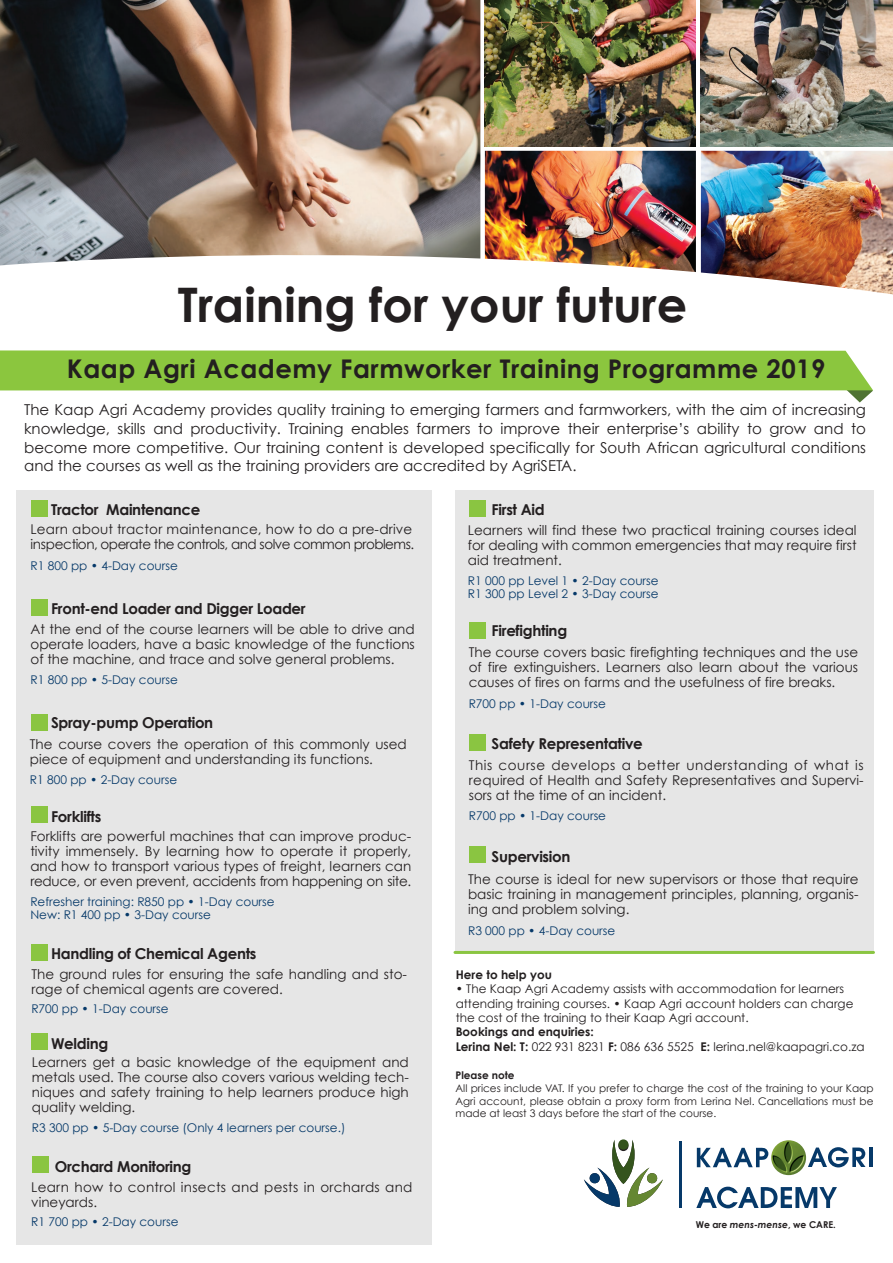
<style>
.page{position:relative;width:893px;height:1263px;background:#fff}
.page>*{position:absolute;margin:0;border:0;box-sizing:border-box;transform-origin:0 0}
.t1{font:700 47.55px "Century Gothic";color:#231f20}
.t2{font:700 25.8px "Century Gothic";letter-spacing:.02em;color:#231f20}
.t3{font:15px/18.8px "Century Gothic";color:#231f20;text-align:justify}
.t4{font:700 15px "Century Gothic";letter-spacing:-.02em;color:#231f20}
.t5{font:13.5px/15px "Century Gothic";color:#231f20;text-align:justify}
.t6{font:13.5px/15px "Century Gothic";letter-spacing:-.02em;color:#231f20}
.t7{font:13.5px/15px "Century Gothic";letter-spacing:.02em;color:#231f20}
.t8{font:12px/13.4px "Century Gothic";color:#063969}
.t9{font:12px/14.4px "Century Gothic";color:#231f20}
.t10{font:700 12px "Century Gothic";color:#231f20}
.t11{font:10.5px/12.6px "Century Gothic";color:#231f20;text-align:justify}
.t12{font:700 10.5px "Century Gothic";color:#231f20}
.t13{font:700 9.45px "Century Gothic";color:#231f20}
.s1{font-weight:700}
.s2{font-style:italic}
</style>
<div class="page">
<div style="left:17px;top:490px;width:415px;height:754px;background:#e6e6e6"></div>
<svg style="left:0;top:350px;width:873px;height:52px"></svg>
<div style="left:455px;top:491px;width:418px;height:461px;background:#e6e6e6"></div>
<img style="left:0;top:0;width:480px;height:265px">
<img style="left:485px;top:0;width:211px;height:147px">
<img style="left:485px;top:151px;width:211px;height:121px">
<img style="left:701px;top:0;width:192px;height:147px">
<img style="left:701px;top:151px;width:192px;height:143px">
<div style="left:32px;top:501px;width:16px;height:16px;background:#8ac541"></div>
<div style="left:32px;top:599px;width:16px;height:17px;background:#8ac541"></div>
<div style="left:32px;top:714px;width:16px;height:16px;background:#8ac541"></div>
<div style="left:32px;top:806px;width:16px;height:17px;background:#8ac541"></div>
<div style="left:32px;top:944px;width:16px;height:17px;background:#8ac541"></div>
<div style="left:32px;top:1033px;width:16px;height:17px;background:#8ac541"></div>
<div style="left:32px;top:1156px;width:17px;height:17px;background:#8ac541"></div>
<div style="left:469px;top:500px;width:17px;height:16px;background:#8ac541"></div>
<div style="left:469px;top:622px;width:17px;height:17px;background:#8ac541"></div>
<div style="left:469px;top:735px;width:17px;height:16px;background:#8ac541"></div>
<div style="left:469px;top:847px;width:17px;height:16px;background:#8ac541"></div>
<hr style="left:455px;top:951px;width:418px;height:3px;background:#8ac541">
<svg style="left:696px;top:1187px;width:141px;height:21px"></svg>
<svg style="left:697px;top:1148px;width:71px;height:19px"></svg>
<svg style="left:808px;top:1147px;width:57px;height:20px"></svg>
<hr style="left:869px;top:1147px;width:3px;height:20px;background:#063969">
<hr style="left:679px;top:1141px;width:2px;height:66px;background:#063969">
<svg style="left:584px;top:1140px;width:79px;height:67px"></svg>
<img style="left:771px;top:1140px;width:35px;height:35px;border-radius:17px">
<h1 class="t1" style="left:178px;top:274px;width:511px">Training for your future</h1>
<h2 class="t2" style="left:67px;top:352px;width:760px">Kaap Agri Academy Farmworker Training Programme 2019</h2>
<p class="t3" style="left:24px;top:400px;width:843px">The Kaap Agri Academy provides quality training to emerging farmers and farmworkers, with the aim of increasing knowledge, skills and productivity. Training enables farmers to improve their enterprise’s ability to grow and to become more competitive. Our training content is developed specifically for South African agricultural conditions and the courses as well as the training providers are accredited by AgriSETA.</p>
<p class="t4" style="left:51px;top:500px;width:151px">Tractor Maintenance</p>
<p class="t6" style="left:31px;top:521px;width:385px">Learn about tractor maintenance, how to do a pre-drive inspection, operate the controls, and solve common problems.</p>
<p class="t8" style="left:31px;top:558px;width:149px">R1 800 pp • 4-Day course</p>
<p class="t4" style="left:51px;top:599px;width:256px">Front-end Loader and Digger Loader</p>
<p class="t5" style="left:31px;top:621px;width:386px">At the end of the course learners will be able to drive and operate loaders, have a basic knowledge of the functions of the machine, and trace and solve general problems.</p>
<p class="t8" style="left:31px;top:672px;width:149px">R1 800 pp • 5-Day course</p>
<p class="t4" style="left:51px;top:713px;width:164px">Spray-pump Operation</p>
<p class="t5" style="left:30px;top:736px;width:378px">The course covers the operation of this commonly used piece of equipment and understanding its functions.</p>
<p class="t8" style="left:30px;top:772px;width:149px">R1 800 pp • 2-Day course</p>
<p class="t4" style="left:51px;top:807px;width:52px">Forklifts</p>
<p class="t5" style="left:30px;top:828px;width:382px">Forklifts are powerful machines that can improve produc&shy;tivity immensely. By learning how to operate it properly, and how to transport various types of freight, learners can reduce, or even prevent, accidents from happening on site.</p>
<p class="t8" style="left:30px;top:894px;width:246px">Refresher training: R850 pp • 1-Day course<br>New: R1 400 pp • 3-Day course</p>
<p class="t4" style="left:51px;top:944px;width:207px">Handling of Chemical Agents</p>
<p class="t5" style="left:31px;top:966px;width:377px">The ground rules for ensuring the safe handling and sto&shy;rage of chemical agents are covered.</p>
<p class="t8" style="left:31px;top:1001px;width:139px">R700 pp • 1-Day course</p>
<p class="t4" style="left:51px;top:1033px;width:59px">Welding</p>
<p class="t5" style="left:32px;top:1054px;width:378px">Learners get a basic knowledge of the equipment and metals used. The course also covers various welding tech&shy;niques and safety training to help learners produce high quality welding.</p>
<p class="t8" style="left:32px;top:1120px;width:315px">R3 300 pp • 5-Day course (Only 4 learners per course.)</p>
<p class="t4" style="left:55px;top:1157px;width:138px">Orchard Monitoring</p>
<p class="t7" style="left:31px;top:1179px;width:383px">Learn how to control insects and pests in orchards and vineyards.</p>
<p class="t8" style="left:31px;top:1215px;width:149px">R1 700 pp • 2-Day course</p>
<p class="t4" style="left:492px;top:500px;width:55px">First Aid</p>
<p class="t5" style="left:468px;top:522px;width:390px">Learners will find these two practical training courses ideal for dealing with common emergencies that may require first aid treatment.</p>
<p class="t8" style="left:468px;top:573px;width:192px">R1 000 pp Level 1 • 2-Day course<br>R1 300 pp Level 2 • 3-Day course</p>
<p class="t4" style="left:492px;top:620px;width:77px">Firefighting</p>
<p class="t5" style="left:469px;top:644px;width:391px">The course covers basic firefighting techniques and the use of fire extinguishers. Learners also learn about the various causes of fires on farms and the usefulness of fire breaks.</p>
<p class="t8" style="left:469px;top:696px;width:139px">R700 pp • 1-Day course</p>
<p class="t4" style="left:492px;top:734px;width:153px">Safety Representative</p>
<p class="t5" style="left:469px;top:757px;width:396px">This course develops a better understanding of what is required of Health and Safety Representatives and Supervi&shy;sors at the time of an incident.</p>
<p class="t8" style="left:469px;top:808px;width:139px">R700 pp • 1-Day course</p>
<p class="t4" style="left:492px;top:846px;width:80px">Supervision</p>
<p class="t5" style="left:468px;top:871px;width:392px">The course is ideal for new supervisors or those that require basic training in management principles, planning, organis&shy;ing and problem solving.</p>
<p class="t8" style="left:468px;top:923px;width:149px">R3 000 pp • 4-Day course</p>
<p class="t10" style="left:456px;top:967px;width:98px">Here to help you</p>
<p class="t9" style="left:456px;top:981px;width:399px">• The Kaap Agri Academy assists with accommodation for learners attending training courses. • Kaap Agri account holders can charge the cost of the training to their Kaap Agri account.</p>
<p class="t9" style="left:456px;top:1024px;width:411px"><span class="s1">Bookings and enquiries:<br>Lerina Nel: T:</span> 022 931 8231 <span class="s1">F:</span> 086 636 5525 <span class="s1">E:</span> lerina.nel@kaapagri.co.za</p>
<p class="t12" style="left:455px;top:1069px;width:61px">Please note</p>
<p class="t11" style="left:455px;top:1081px;width:420px">All prices include VAT. If you prefer to charge the cost of the training to your Kaap Agri account, please obtain a proxy form from Lerina Nel. Cancellations must be made at least 3 days before the start of the course.</p>
<p class="t13" style="left:696px;top:1218px;width:141px">We are <span class="s2">mens-mense</span>, we CARE.</p>
</div>
